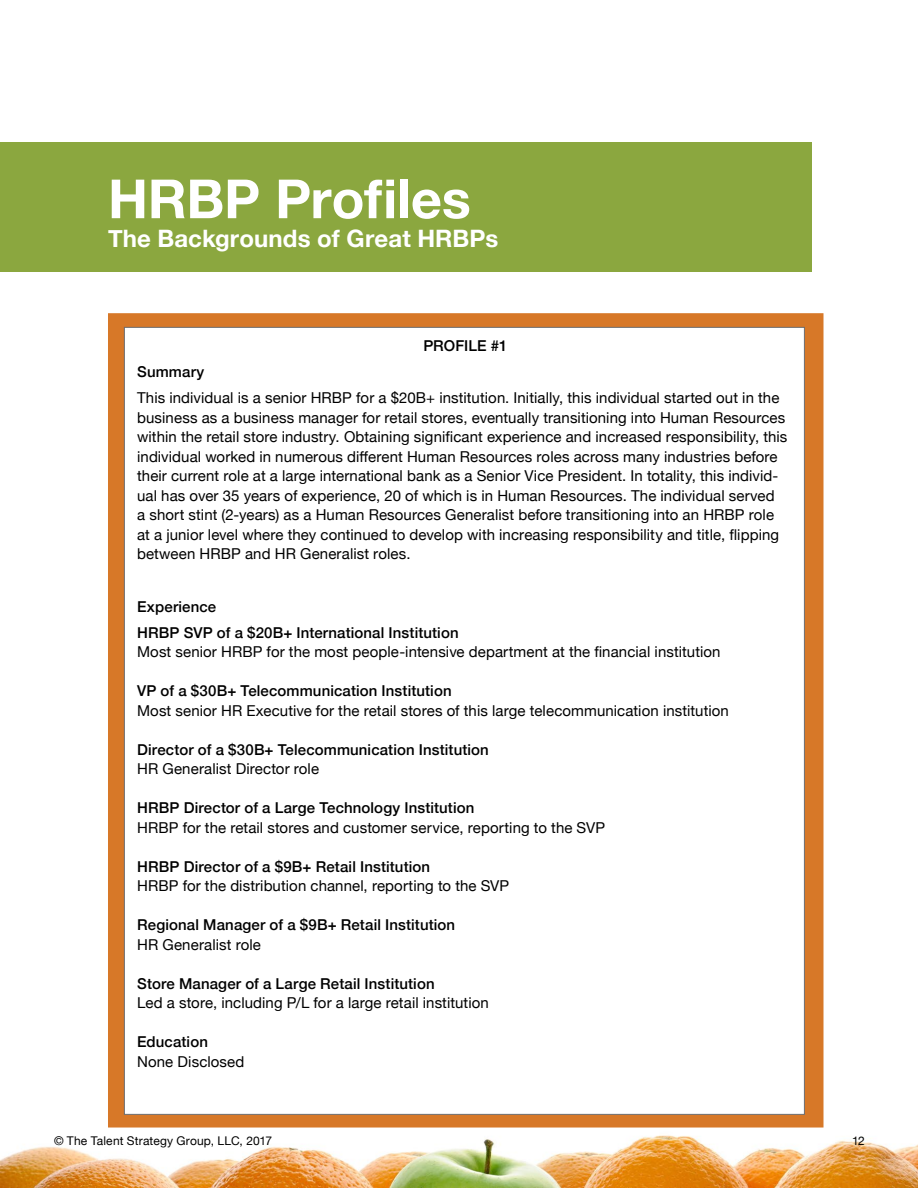
<style>
.page{position:relative;width:918px;height:1188px;background:#fff}
.page>*{position:absolute;margin:0;border:0;box-sizing:border-box;transform-origin:0 0}
.t1{font:700 54px "Helvetica Neue";letter-spacing:-.005em;color:#fff}
.t2{font:700 24px "Helvetica Neue";letter-spacing:.005em;color:#fff}
.t3{font:15px/19.5px "Helvetica Neue";letter-spacing:.005em;color:#000}
.t4{font:500 15px/26.2px "Helvetica Neue";letter-spacing:.01em;color:#000}
.t5{font:12px "Helvetica Neue";letter-spacing:.015em;color:#000}
</style>
<div class="page">
<img style="left:0;top:1135px;width:918px;height:53px">
<div style="left:0;top:143px;width:811px;height:129px;background:#8ba73f"></div>
<div style="left:108px;top:313px;width:716px;height:815px;background:#d77828;border:4px solid #d77828"></div>
<div style="left:124px;top:327px;width:681px;height:788px;background:#fff;border:1px solid #6d6e71"></div>
<h1 class="t1" style="left:108px;top:157px;width:364px">HRBP Profiles</h1>
<h2 class="t2" style="left:108px;top:220px;width:392px">The Backgrounds of Great HRBPs</h2>
<p class="t4" style="left:423px;top:331px;width:86px">PROFILE #1</p>
<p class="t4" style="left:137px;top:357px;width:69px">Summary</p>
<p class="t3" style="left:137px;top:389px;width:652px">This individual is a senior HRBP for a $20B+ institution. Initially, this individual started out in the business as a business manager for retail stores, eventually transitioning into Human Resources within the retail store industry. Obtaining significant experience and increased responsibility, this individual worked in numerous different Human Resources roles across many industries before their current role at a large international bank as a Senior Vice President. In totality, this individ&shy;ual has over 35 years of experience, 20 of which is in Human Resources. The individual served<br>a short stint (2-years) as a Human Resources Generalist before transitioning into an HRBP role at a junior level where they continued to develop with increasing responsibility and title, flipping between HRBP and HR Generalist roles.</p>
<p class="t4" style="left:137px;top:592px;width:323px">Experience<br>HRBP SVP of a $20B+ International Institution</p>
<p class="t3" style="left:137px;top:643px;width:585px">Most senior HRBP for the most people-intensive department at the financial institution</p>
<p class="t4" style="left:137px;top:677px;width:316px">VP of a $30B+ Telecommunication Institution</p>
<p class="t3" style="left:137px;top:702px;width:593px">Most senior HR Executive for the retail stores of this large telecommunication institution</p>
<p class="t4" style="left:137px;top:735px;width:353px">Director of a $30B+ Telecommunication Institution</p>
<p class="t3" style="left:137px;top:760px;width:183px">HR Generalist Director role</p>
<p class="t4" style="left:137px;top:794px;width:339px">HRBP Director of a Large Technology Institution</p>
<p class="t3" style="left:137px;top:819px;width:470px">HRBP for the retail stores and customer service, reporting to the SVP</p>
<p class="t4" style="left:137px;top:852px;width:294px">HRBP Director of a $9B+ Retail Institution</p>
<p class="t3" style="left:137px;top:877px;width:374px">HRBP for the distribution channel, reporting to the SVP</p>
<p class="t4" style="left:137px;top:911px;width:320px">Regional Manager of a $9B+ Retail Institution</p>
<p class="t3" style="left:137px;top:936px;width:125px">HR Generalist role</p>
<p class="t4" style="left:137px;top:969px;width:299px">Store Manager of a Large Retail Institution</p>
<p class="t3" style="left:137px;top:994px;width:353px">Led a store, including P/L for a large retail institution</p>
<p class="t4" style="left:137px;top:1028px;width:72px">Education</p>
<p class="t3" style="left:137px;top:1053px;width:109px">None Disclosed</p>
<p class="t5" style="left:54px;top:1132px;width:220px">© The Talent Strategy Group, LLC, 2017</p>
<p class="t5" style="left:852px;top:1132px;width:14px">12</p>
</div>
